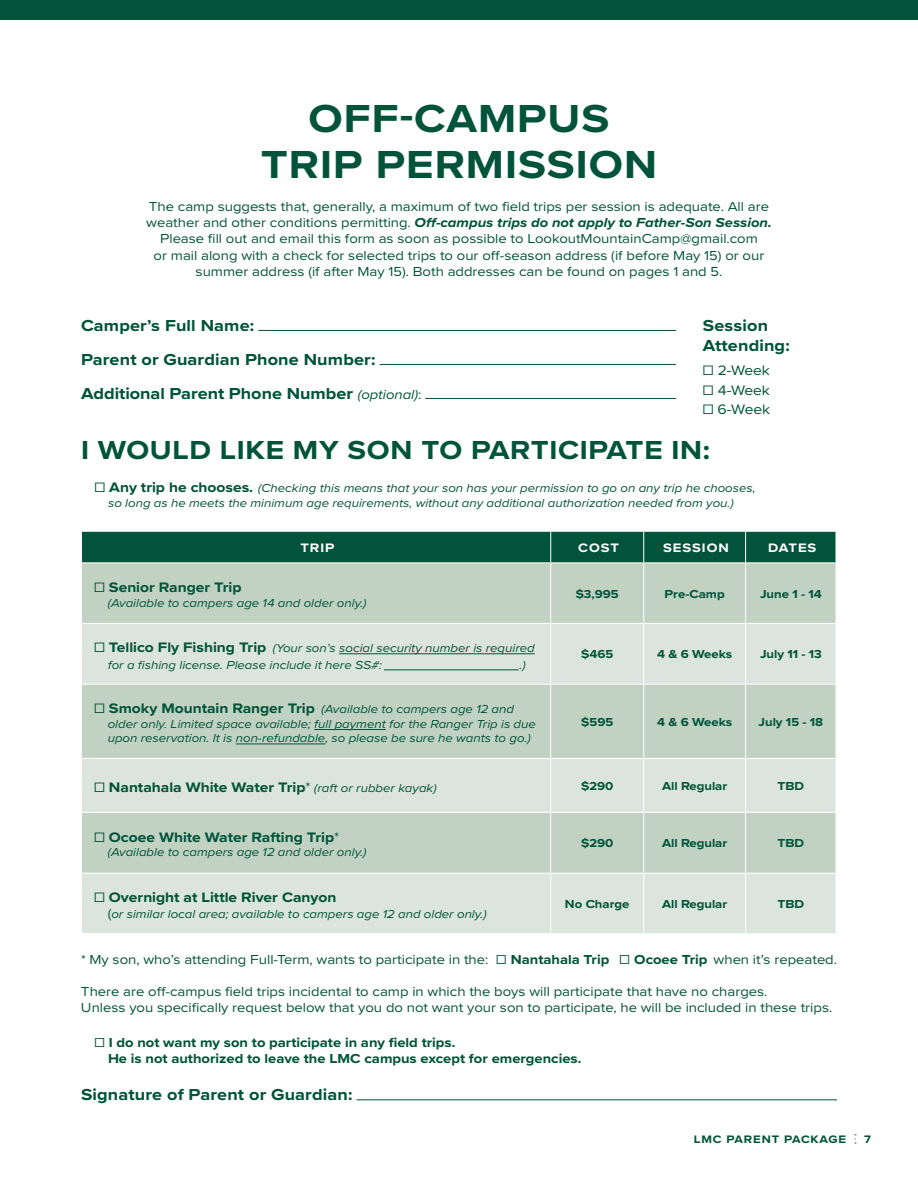
<style>
.page{position:relative;width:918px;height:1188px;background:#fff}
.page>*{position:absolute;margin:0;border:0;box-sizing:border-box;transform-origin:0 0}
.t1{font:700 40.5px/46.5px "Proxima Nova Wide";letter-spacing:.025em;color:#015439;text-align:center}
.t2{font:700 27px "Proxima Nova Wide";letter-spacing:.025em;color:#015439}
.t3{font:700 16.5px/34px "Proxima Nova Wide";letter-spacing:.01em;color:#015439}
.t4{font:700 14.25px "Proxima Nova Wide";color:#015439}
.t5{font:14.25px/19.8px "Proxima Nova Wide";color:#015439;text-align:justify}
.t6{font:13.5px/16.2px "Proxima Nova Wide";color:#015439;text-align:center}
.t7{font:700 13.5px/16.2px "Proxima Nova Wide";color:#015439}
.t8{font:700 12.75px "Proxima Nova Wide";letter-spacing:.075em;color:#fff}
.t9{font:italic 12px/14.4px "Proxima Nova Wide";color:#015439}
.t10{font:700 12px "Proxima Nova Wide";color:#015439}
.t11{font:700 11.25px "Proxima Nova Wide";letter-spacing:.075em;color:#015439}
.s1{font-weight:700;font-style:italic}
.s2{font-weight:400;font-style:italic;font-size:13.5px}
.s3{font-weight:400;font-size:13.5px}
.s4{font-size:16.5px}
.s5{font-style:normal;font-size:16.5px}
.s6{font-weight:700;font-style:normal;font-size:14.25px}
.s7{font-weight:400;font-size:16.5px}
.s8{font-weight:400}
.s9{font-weight:400;font-style:italic;font-size:12px}
.s10{font-style:normal;font-size:13.5px}
.s11{font-size:15.75px}
.s12{font-weight:700}
.s13{font-weight:400;font-size:15.75px}
</style>
<div class="page">
<svg style="left:854px;top:1134px;width:2px;height:10px"></svg>
<div style="left:0;top:0;width:918px;height:19px;background:#015439"></div>
<div style="left:82px;top:532px;width:754px;height:30px;background:#015439"></div>
<div style="left:82px;top:563px;width:754px;height:60px;background:#c1d2c3"></div>
<svg style="left:82px;top:624px;width:754px;height:309px;background:#d0dcd1"></svg>
<hr style="left:550px;top:532px;width:1px;height:30px;background:#fff">
<hr style="left:643px;top:532px;width:1px;height:30px;background:#fff">
<hr style="left:745px;top:532px;width:1px;height:30px;background:#fff">
<hr style="left:550px;top:563px;width:1px;height:60px;background:#fff">
<hr style="left:643px;top:563px;width:1px;height:60px;background:#fff">
<hr style="left:745px;top:563px;width:1px;height:60px;background:#fff">
<hr style="left:550px;top:624px;width:1px;height:60px;background:#fff">
<hr style="left:643px;top:624px;width:1px;height:60px;background:#fff">
<hr style="left:745px;top:624px;width:1px;height:60px;background:#fff">
<hr style="left:81px;top:684px;width:470px;height:1px;background:#fff">
<hr style="left:550px;top:685px;width:1px;height:73px;background:#fff">
<hr style="left:643px;top:685px;width:1px;height:73px;background:#fff">
<hr style="left:745px;top:685px;width:1px;height:73px;background:#fff">
<hr style="left:81px;top:758px;width:470px;height:1px;background:#fff">
<hr style="left:550px;top:759px;width:1px;height:53px;background:#fff">
<hr style="left:643px;top:759px;width:1px;height:53px;background:#fff">
<hr style="left:745px;top:759px;width:1px;height:53px;background:#fff">
<hr style="left:81px;top:812px;width:470px;height:1px;background:#fff">
<hr style="left:551px;top:812px;width:93px;height:1px;background:#fff">
<hr style="left:550px;top:813px;width:1px;height:60px;background:#fff">
<hr style="left:644px;top:812px;width:102px;height:1px;background:#fff">
<hr style="left:643px;top:813px;width:1px;height:60px;background:#fff">
<hr style="left:746px;top:812px;width:90px;height:1px;background:#fff">
<hr style="left:745px;top:813px;width:1px;height:60px;background:#fff">
<hr style="left:81px;top:873px;width:470px;height:1px;background:#fff">
<hr style="left:551px;top:873px;width:93px;height:1px;background:#fff">
<hr style="left:550px;top:874px;width:1px;height:59px;background:#fff">
<hr style="left:644px;top:873px;width:102px;height:1px;background:#fff">
<hr style="left:643px;top:874px;width:1px;height:59px;background:#fff">
<hr style="left:746px;top:873px;width:90px;height:1px;background:#fff">
<hr style="left:745px;top:874px;width:1px;height:59px;background:#fff">
<hr style="left:551px;top:684px;width:93px;height:1px;background:#fff">
<hr style="left:644px;top:684px;width:102px;height:1px;background:#fff">
<hr style="left:746px;top:684px;width:90px;height:1px;background:#fff">
<hr style="left:551px;top:758px;width:93px;height:1px;background:#fff">
<hr style="left:644px;top:758px;width:102px;height:1px;background:#fff">
<hr style="left:746px;top:758px;width:90px;height:1px;background:#fff">
<hr style="left:339px;top:654px;width:196px;height:1px;background:#015439">
<hr style="left:314px;top:729px;width:72px;height:1px;background:#015439">
<hr style="left:236px;top:744px;width:89px;height:1px;background:#015439">
<hr style="left:258px;top:330px;width:418px;height:1px;background:#015439">
<hr style="left:379px;top:364px;width:297px;height:1px;background:#015439">
<hr style="left:425px;top:398px;width:251px;height:1px;background:#015439">
<hr style="left:356px;top:1099px;width:481px;height:1px;background:#015439">
<hr style="left:384px;top:669px;width:134px;height:1px;background:#015439">
<h1 class="t1" style="left:261px;top:94px;width:398px">OFF-CAMPUS<br>TRIP PERMISSION</h1>
<p class="t6" style="left:146px;top:198px;width:627px">The camp suggests that, generally, a maximum of two field trips per session is adequate. All are weather and other conditions permitting. <span class="s1">Off-campus trips do not apply to Father-Son Session.<br></span>Please fill out and email this form as soon as possible to LookoutMountainCamp@gmail.com<br>or mail along with a check for selected trips to our off-season address (if before May 15) or our summer address (if after May 15). Both addresses can be found on pages 1 and 5.</p>
<p class="t3" style="left:81px;top:308px;width:296px">Camper’s Full Name:<br>Parent or Guardian Phone Number:</p>
<p class="t3" style="left:703px;top:315px;width:88px;line-height:19.8px">Session<br>Attending:</p>
<p class="t3" style="left:81px;top:376px;width:342px">Additional Parent Phone Number <span class="s2">(optional)</span><span class="s3">:</span></p>
<p class="t5" style="left:703px;top:360px;width:69px"><span class="s4">☐</span> 2-Week <span class="s4">☐</span> 4-Week <span class="s4">☐</span> 6-Week</p>
<h2 class="t2" style="left:81px;top:430px;width:631px">I WOULD LIKE MY SON TO PARTICIPATE IN:</h2>
<p class="t9" style="left:108px;top:480px;width:649px;text-indent:-13px"><span class="s5">☐</span> <span class="s6">Any trip he chooses.</span> (Checking this means that your son has your permission to go on any trip he chooses, so long as he meets the minimum age requirements, without any additional authorization needed from you.)</p>
<p class="t8" style="left:301px;top:538px;width:35px">TRIP</p>
<p class="t8" style="left:578px;top:538px;width:42px">COST</p>
<p class="t8" style="left:663px;top:538px;width:67px">SESSION</p>
<p class="t8" style="left:768px;top:538px;width:50px">DATES</p>
<p class="t4" style="left:94px;top:577px;width:149px"><span class="s7">☐</span> Senior Ranger Trip</p>
<p class="t9" style="left:108px;top:595px;width:260px">(Available to campers age 14 and older only.)</p>
<p class="t9" style="left:108px;top:639px;width:429px;line-height:16.5px;text-indent:-13px"><span class="s5">☐</span> <span class="s6">Tellico Fly Fishing Trip</span> (Your son’s social security number is required for a fishing license. Please include it here SS#:</p>
<p class="t9" style="left:520px;top:657px;width:8px">.)</p>
<p class="t9" style="left:108px;top:702px;width:430px;text-indent:-13px"><span class="s5">☐</span> <span class="s6">Smoky Mountain Ranger Trip</span> (Available to campers age 12 and older only. Limited space available; full payment for the Ranger Trip is due upon reservation. It is non-refundable, so please be sure he wants to go.)</p>
<p class="t10" style="left:576px;top:585px;width:45px">$3,995</p>
<p class="t10" style="left:665px;top:585px;width:62px">Pre-Camp</p>
<p class="t10" style="left:760px;top:585px;width:63px">June 1 - 14</p>
<p class="t10" style="left:581px;top:646px;width:34px">$465</p>
<p class="t10" style="left:657px;top:646px;width:77px">4 &amp; 6 Weeks</p>
<p class="t10" style="left:760px;top:646px;width:63px">July 11 - 13</p>
<p class="t10" style="left:581px;top:713px;width:34px">$595</p>
<p class="t10" style="left:657px;top:713px;width:77px">4 &amp; 6 Weeks</p>
<p class="t10" style="left:759px;top:713px;width:66px">July 15 - 18</p>
<p class="t4" style="left:94px;top:776px;width:344px"><span class="s7">☐</span> Nantahala White Water Trip<span class="s8">*</span> <span class="s9">(raft or rubber kayak)</span></p>
<p class="t10" style="left:581px;top:777px;width:34px">$290</p>
<p class="t10" style="left:662px;top:777px;width:67px">All Regular</p>
<p class="t10" style="left:778px;top:777px;width:28px">TBD</p>
<p class="t4" style="left:94px;top:827px;width:246px"><span class="s7">☐</span> Ocoee White Water Rafting Trip<span class="s8">*</span></p>
<p class="t9" style="left:108px;top:845px;width:260px">(Available to campers age 12 and older only.)</p>
<p class="t10" style="left:581px;top:835px;width:34px">$290</p>
<p class="t10" style="left:662px;top:835px;width:67px">All Regular</p>
<p class="t10" style="left:778px;top:835px;width:28px">TBD</p>
<p class="t4" style="left:94px;top:887px;width:244px"><span class="s7">☐</span> Overnight at Little River Canyon</p>
<p class="t9" style="left:108px;top:906px;width:380px"><span class="s10">(</span>or similar local area; available to campers age 12 and older only.)</p>
<p class="t10" style="left:565px;top:895px;width:66px">No Charge</p>
<p class="t10" style="left:662px;top:895px;width:67px">All Regular</p>
<p class="t10" style="left:778px;top:895px;width:28px">TBD</p>
<p class="t6" style="left:81px;top:950px;width:758px">* My son, who’s attending Full-Term, wants to participate in the: <span class="s11">☐</span> <span class="s12">Nantahala Trip</span> <span class="s11">☐</span> <span class="s12">Ocoee Trip</span> when it’s repeated.</p>
<p class="t6" style="left:81px;top:983px;width:753px;text-align:left">There are off-campus field trips incidental to camp in which the boys will participate that have no charges.<br>Unless you specifically request below that you do not want your son to participate, he will be included in these trips.</p>
<p class="t7" style="left:108px;top:1034px;width:475px;text-indent:-14px"><span class="s13">☐</span> I do not want my son to participate in any field trips.<br>He is not authorized to leave the LMC campus except for emergencies.</p>
<p class="t3" style="left:81px;top:1077px;width:273px">Signature of Parent or Guardian:</p>
<p class="t11" style="left:694px;top:1131px;width:154px">LMC PARENT PACKAGE</p>
<p class="t11" style="left:864px;top:1131px;width:8px">7</p>
</div>
